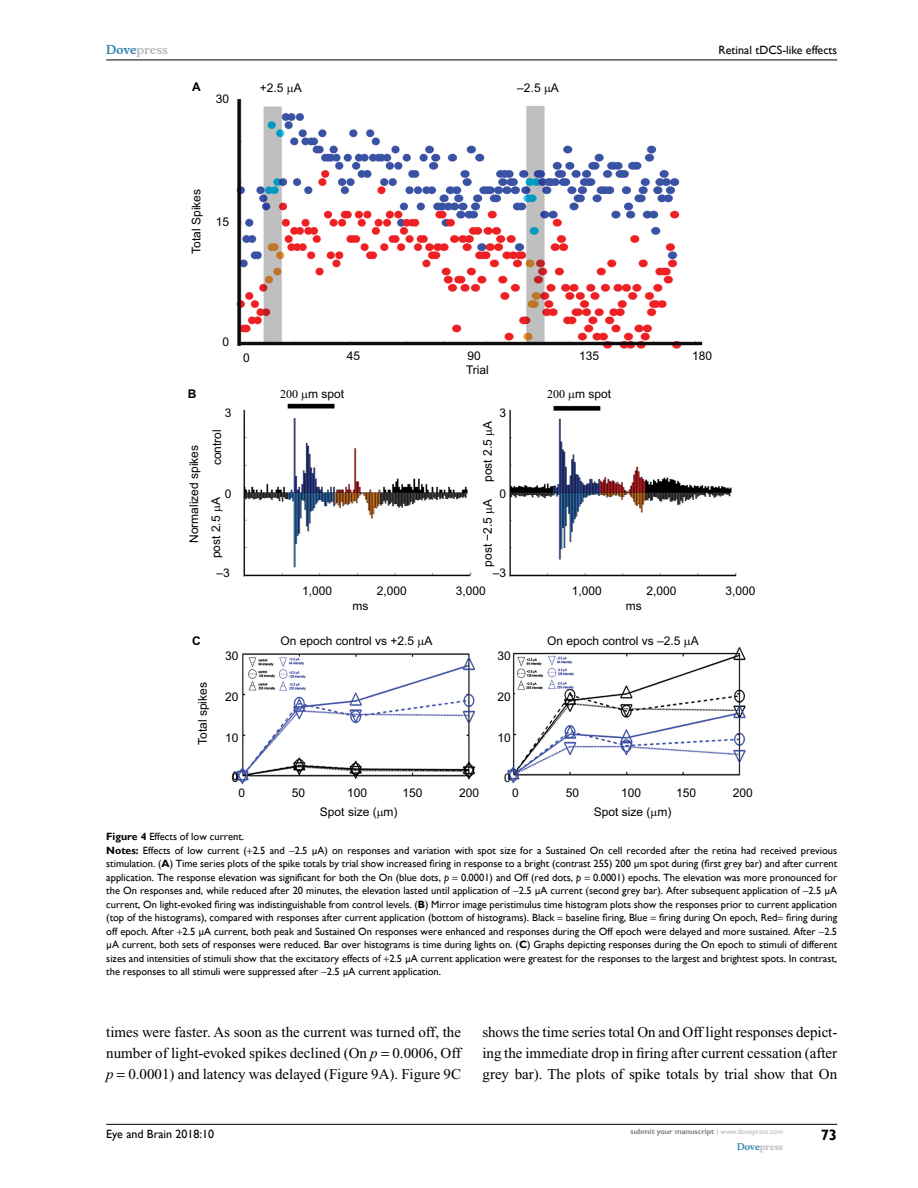
<style>
.page{position:relative;width:918px;height:1188px;background:#fff}
.page>*{position:absolute;margin:0;border:0;box-sizing:border-box;transform-origin:0 0}
.t1{font:15px/21px "Times New Roman";color:#000;text-align:justify}
.t2{font:700 15px "Gill Sans";color:#000}
.t3{font:12px "Arial";color:#000}
.t4{font:12px "Gill Sans";color:#000}
.t5{font:700 12px "Musee";color:#b8babc}
.t6{font:700 12px "Arial";color:#000}
.t7{font:10.5px/13.5px "Gill Sans";color:#000}
.t8{font:700 9px "Musee";color:#b8babc}
.t9{font:700 7.5px "Gill Sans";color:#808285}
.s1{color:#3785ad}
.s2{font-weight:700}
.s3{font-style:italic}
.s4{font-weight:400;color:#b8babc}
</style>
<div class="page">
<hr style="left:106px;top:1124px;width:731px;height:1px;background:#000">
<hr style="left:106px;top:60px;width:731px;height:1px;background:#000">
<img style="left:232px;top:99px;width:514px;height:686px">
<svg style="left:280px;top:390px;width:28px;height:10px"></svg>
<svg style="left:486px;top:507px;width:8px;height:6px"></svg>
<svg style="left:486px;top:429px;width:8px;height:6px"></svg>
<svg style="left:547px;top:390px;width:28px;height:10px"></svg>
<svg style="left:418px;top:640px;width:6px;height:8px"></svg>
<svg style="left:684px;top:640px;width:6px;height:8px"></svg>
<p class="t5" style="left:106px;top:43px;width:63px"><span class="s1">Dove</span>press</p>
<p class="t6" style="left:192px;top:79px;width:10px">A</p>
<p class="t3" style="left:216px;top:90px;width:15px">30</p>
<p class="t3" style="left:260px;top:79px;width:43px">+2.5 A</p>
<p class="t3" style="left:517px;top:79px;width:43px">–2.5 A</p>
<p class="t4" style="left:719px;top:43px;width:120px">Retinal tDCS-like effects</p>
<p class="t3" style="left:188px;top:254px;width:66px;rotate:-90deg">Total Spikes</p>
<p class="t3" style="left:216px;top:213px;width:15px">15</p>
<p class="t6" style="left:188px;top:385px;width:10px">B</p>
<p class="t3" style="left:186px;top:543px;width:100px;rotate:-90deg">Normalized spikes</p>
<p class="t6" style="left:192px;top:632px;width:10px">C</p>
<p class="t3" style="left:222px;top:334px;width:8px">0</p>
<p class="t3" style="left:225px;top:404px;width:8px">3</p>
<p class="t3" style="left:243px;top:350px;width:8px">0</p>
<p class="t3" style="left:347px;top:348px;width:15px">45</p>
<p class="t3" style="left:468px;top:348px;width:15px">90</p>
<p class="t3" style="left:579px;top:348px;width:22px">135</p>
<p class="t3" style="left:692px;top:348px;width:22px">180</p>
<p class="t3" style="left:308px;top:385px;width:38px">m spot</p>
<p class="t3" style="left:466px;top:362px;width:24px">Trial</p>
<p class="t3" style="left:500px;top:404px;width:8px">3</p>
<p class="t3" style="left:575px;top:385px;width:38px">m spot</p>
<p class="t3" style="left:479px;top:482px;width:62px;rotate:-90deg">post 2.5 A</p>
<p class="t3" style="left:209px;top:465px;width:38px;rotate:-90deg">control</p>
<p class="t3" style="left:208px;top:558px;width:62px;rotate:-90deg">post 2.5 A</p>
<p class="t3" style="left:479px;top:567px;width:69px;rotate:-90deg">post −2.5 A</p>
<p class="t3" style="left:225px;top:485px;width:8px">0</p>
<p class="t3" style="left:500px;top:485px;width:8px">0</p>
<p class="t3" style="left:216px;top:565px;width:15px">–3</p>
<p class="t3" style="left:493px;top:565px;width:15px">–3</p>
<p class="t3" style="left:302px;top:582px;width:32px">1,000</p>
<p class="t3" style="left:377px;top:582px;width:32px">2,000</p>
<p class="t3" style="left:456px;top:582px;width:32px">3,000</p>
<p class="t3" style="left:572px;top:582px;width:32px">1,000</p>
<p class="t3" style="left:646px;top:582px;width:32px">2,000</p>
<p class="t3" style="left:726px;top:582px;width:32px">3,000</p>
<p class="t3" style="left:352px;top:598px;width:17px">ms</p>
<p class="t3" style="left:281px;top:633px;width:153px">On epoch control vs +2.5 A</p>
<p class="t3" style="left:547px;top:633px;width:153px">On epoch control vs –2.5 A</p>
<p class="t3" style="left:626px;top:598px;width:17px">ms</p>
<p class="t3" style="left:194px;top:745px;width:64px;rotate:-90deg">Total spikes</p>
<p class="t3" style="left:225px;top:647px;width:15px">30</p>
<p class="t3" style="left:225px;top:688px;width:15px">20</p>
<p class="t3" style="left:225px;top:729px;width:15px">10</p>
<p class="t3" style="left:232px;top:770px;width:8px">0</p>
<p class="t3" style="left:498px;top:648px;width:15px">30</p>
<p class="t3" style="left:498px;top:688px;width:15px">20</p>
<p class="t3" style="left:498px;top:729px;width:15px">10</p>
<p class="t3" style="left:504px;top:770px;width:8px">0</p>
<p class="t3" style="left:238px;top:784px;width:8px">0</p>
<p class="t3" style="left:292px;top:784px;width:15px">50</p>
<p class="t3" style="left:347px;top:784px;width:22px">100</p>
<p class="t3" style="left:402px;top:784px;width:22px">150</p>
<p class="t3" style="left:459px;top:784px;width:22px">200</p>
<p class="t3" style="left:512px;top:784px;width:8px">0</p>
<p class="t3" style="left:566px;top:784px;width:15px">50</p>
<p class="t3" style="left:621px;top:784px;width:22px">100</p>
<p class="t3" style="left:676px;top:784px;width:22px">150</p>
<p class="t3" style="left:733px;top:784px;width:22px">200</p>
<p class="t3" style="left:320px;top:804px;width:79px">Spot size ( m)</p>
<p class="t3" style="left:594px;top:804px;width:79px">Spot size ( m)</p>
<p class="t7" style="left:106px;top:830px;width:733px"><span class="s2">Figure 4</span> Effects of low current.<br><span class="s2">Notes:</span> Effects of low current ( 2.5 and −2.5 µA) on responses and variation with spot size for a Sustained On cell recorded after the retina had received previous stimulation. (<span class="s2">A</span>) Time series plots of the spike totals by trial show increased firing in response to a bright (contrast 255) 200 μ m spot during (first grey bar) and after current application. The response elevation was significant for both the On (blue dots, <span class="s3">p</span> 0.0001) and Off (red dots, <span class="s3">p</span> 0.0001) epochs. The elevation was more pronounced for the On responses and, while reduced after 20 minutes, the elevation lasted until application of −2.5 µA current (second grey bar). After subsequent application of −2.5 µA current, On light-evoked firing was indistinguishable from control levels. (<span class="s2">B</span>) Mirror image peristimulus time histogram plots show the responses prior to current application (top of the histograms), compared with responses after current application (bottom of histograms). Black baseline firing, Blue firing during On epoch, Red firing during off epoch. After 2.5 µA current, both peak and Sustained On responses were enhanced and responses during the Off epoch were delayed and more sustained. After −2.5 µA current, both sets of responses were reduced. Bar over histograms is time during lights on. (<span class="s2">C</span>) Graphs depicting responses during the On epoch to stimuli of different sizes and intensities of stimuli show that the excitatory effects of 2.5 µA current application were greatest for the responses to the largest and brightest spots. In contrast, the responses to all stimuli were suppressed after −2.5 µA current application.</p>
<h1 class="t1" style="left:106px;top:1022px;width:356px">times were faster. As soon as the current was turned off, the number of light-evoked spikes declined (On <span class="s3">p</span> 0.0006, Off <span class="s3">p</span> 0.0001) and latency was delayed (Figure 9A). Figure 9C</h1>
<h1 class="t1" style="left:482px;top:1022px;width:357px">shows the time series total On and Off light responses depict&shy;ing the immediate drop in firing after current cessation (after grey bar). The plots of spike totals by trial show that On</h1>
<p class="t4" style="left:106px;top:1127px;width:109px">Eye and Brain 2018:10</p>
<p class="t9" style="left:631px;top:1127px;width:154px">submit your manuscript <span class="s4">| www.dovepress.com</span></p>
<p class="t8" style="left:737px;top:1141px;width:48px"><span class="s1">Dove</span>press</p>
<h1 class="t2" style="left:821px;top:1126px;width:18px">73</h1>
</div>
